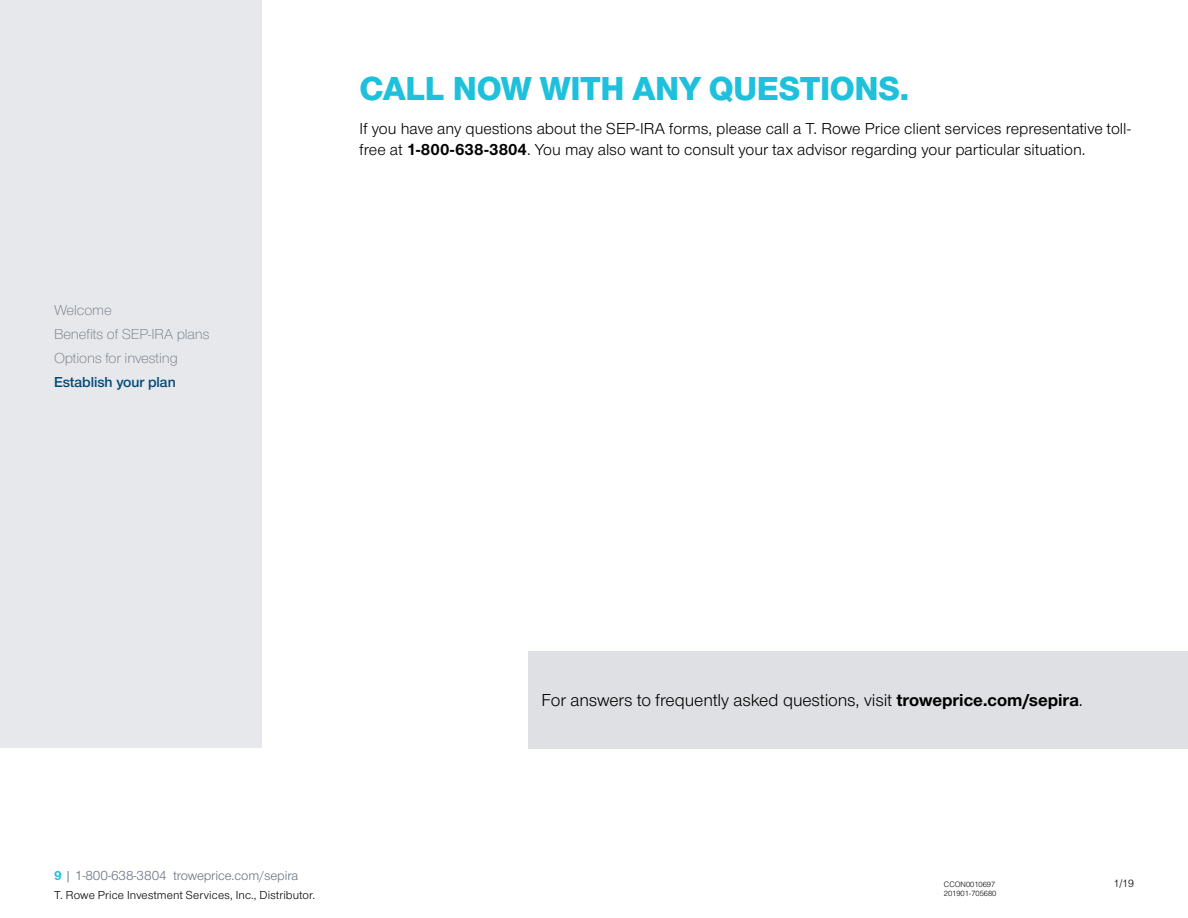
<style>
.page{position:relative;width:1188px;height:918px;background:#fff}
.page>*{position:absolute;margin:0;border:0;box-sizing:border-box;transform-origin:0 0}
.t1{font:800 34.5px "Nimbus Sans Novus";letter-spacing:-.01em;color:#1fc0db}
.t2{font:18px "Nimbus Sans Novus";letter-spacing:-.005em;color:#000}
.t3{font:16.5px/21px "Nimbus Sans Novus";color:#000}
.t4{font:300 15px/24px "Nimbus Sans Novus";letter-spacing:-.005em;color:#67717e}
.t5{font:600 15px "Nimbus Sans Novus";letter-spacing:-.005em;color:#004b7a}
.t6{font:13.5px "Nimbus Sans Novus";letter-spacing:-.005em;color:#67717e}
.t7{font:12px "Nimbus Sans Novus";letter-spacing:.015em;color:#000}
.t8{font:300 10.5px "Helvetica LT Std";color:#000}
.t9{font:300 7.5px "Helvetica LT Std";color:#000}
.s1{font-weight:700}
.s2{font-weight:700;color:#1fc0db}
</style>
<div class="page">
<div style="left:0;top:0;width:262px;height:748px;background:#e7e8eb"></div>
<div style="left:528px;top:651px;width:660px;height:97px;background:#dee0e4"></div>
<p class="t4" style="left:54px;top:298px;width:157px">Welcome<br>Benefits of SEP-IRA plans<br>Options for investing</p>
<p class="t5" style="left:54px;top:373px;width:123px">Establish your plan</p>
<h1 class="t1" style="left:360px;top:64px;width:552px">CALL NOW WITH ANY QUESTIONS.</h1>
<p class="t3" style="left:360px;top:118px;width:773px">If you have any questions about the SEP-IRA forms, please call a T. Rowe Price client services representative toll&shy;free at <span class="s1">1-800-638-3804</span>. You may also want to consult your tax advisor regarding your particular situation.</p>
<p class="t6" style="left:54px;top:867px;width:246px"><span class="s2">9</span> | 1-800-638-3804 troweprice.com/sepira</p>
<p class="t7" style="left:54px;top:887px;width:263px">T. Rowe Price Investment Services, Inc., Distributor.</p>
<p class="t2" style="left:542px;top:688px;width:543px">For answers to frequently asked questions, visit <span class="s1">troweprice.com/sepira</span>.</p>
<p class="t9" style="left:944px;top:879px;width:53px">CCON0010697</p>
<p class="t8" style="left:1114px;top:876px;width:22px">1/19</p>
<p class="t9" style="left:944px;top:888px;width:54px">201901-705680</p>
</div>
